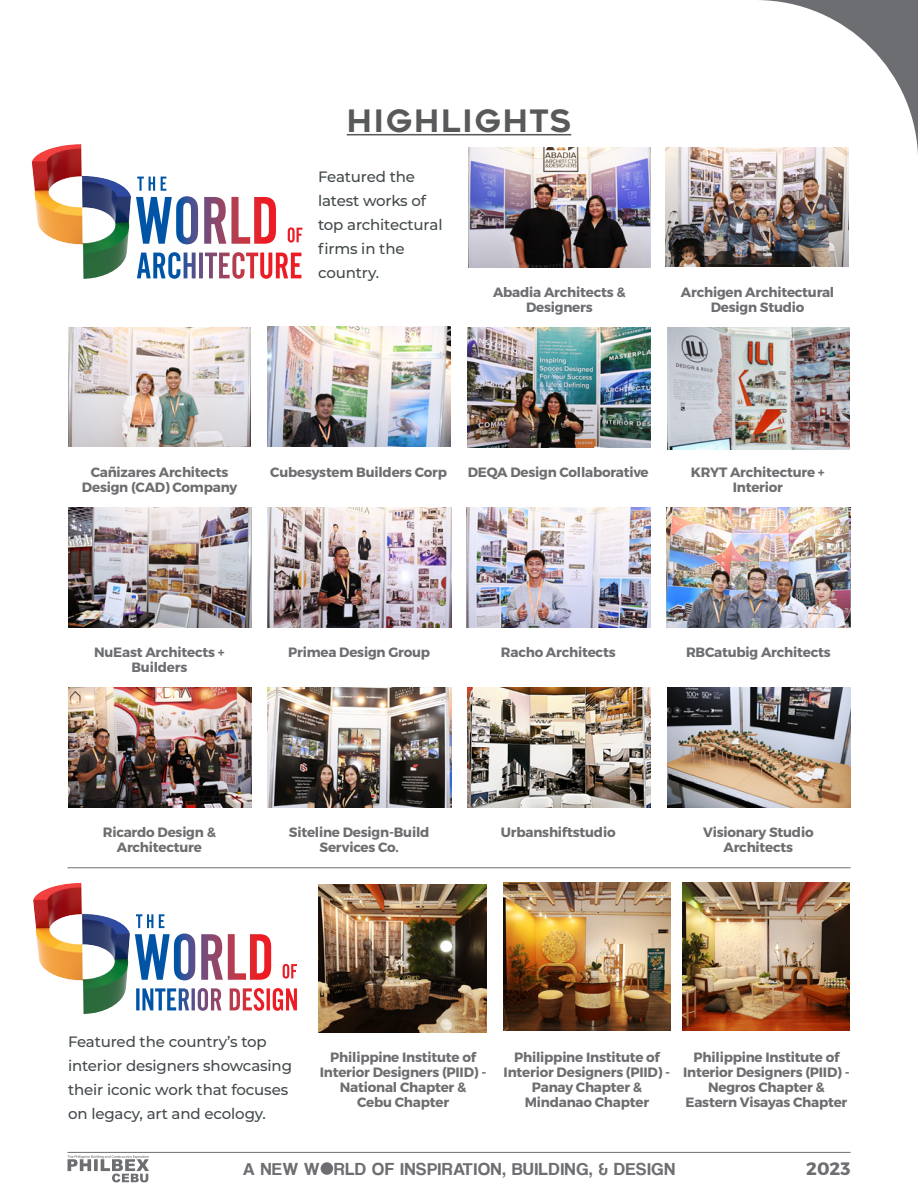
<style>
.page{position:relative;width:918px;height:1188px;background:#fff}
.page>*{position:absolute;margin:0;border:0;box-sizing:border-box;transform-origin:0 0}
.t1{font:30.9px "Renogare";letter-spacing:.05em;color:#58595b}
.t2{font:18px "Coolvetica Rg";letter-spacing:.05em;color:#6d6e71}
.t3{font:700 18px "Montserrat";color:#6d6e71}
.t4{font:500 15px/24px "Montserrat";letter-spacing:-.01em;color:#444a4c}
.t5{font:700 13.5px/15px "Montserrat";letter-spacing:-.015em;color:#6d6e71;text-align:center}
</style>
<div class="page">
<svg style="left:760px;top:0;width:158px;height:154px"></svg>
<hr style="left:347px;top:134px;width:224px;height:1px;background:#58595b">
<img style="left:32px;top:144px;width:96px;height:135px">
<svg style="left:136px;top:177px;width:159px;height:67px"></svg>
<img style="left:69px;top:327px;width:182px;height:120px">
<img style="left:468px;top:148px;width:182px;height:119px">
<img style="left:267px;top:327px;width:184px;height:120px">
<img style="left:68px;top:507px;width:183px;height:120px">
<img style="left:666px;top:147px;width:183px;height:120px">
<img style="left:268px;top:507px;width:183px;height:120px">
<img style="left:467px;top:327px;width:183px;height:120px">
<img style="left:467px;top:507px;width:183px;height:120px">
<img style="left:33px;top:883px;width:94px;height:131px">
<svg style="left:135px;top:914px;width:154px;height:66px"></svg>
<hr style="left:68px;top:867px;width:782px;height:1px;background:#6d6e71">
<img style="left:319px;top:885px;width:168px;height:148px">
<img style="left:503px;top:883px;width:168px;height:148px">
<img style="left:683px;top:883px;width:167px;height:148px">
<img style="left:667px;top:327px;width:183px;height:122px">
<hr style="left:68px;top:1152px;width:782px;height:1px;background:#6d6e71">
<div style="left:321px;top:1162px;width:12px;height:13px;background:#6d6e71;border-radius:50%"></div>
<img style="left:667px;top:507px;width:183px;height:120px">
<img style="left:68px;top:687px;width:183px;height:120px">
<img style="left:268px;top:687px;width:183px;height:120px">
<img style="left:467px;top:687px;width:183px;height:120px">
<img style="left:667px;top:687px;width:183px;height:120px">
<svg style="left:68px;top:1155px;width:81px;height:27px"></svg>
<h1 class="t1" style="left:347px;top:100px;width:226px">HIGHLIGHTS</h1>
<p class="t4" style="left:318px;top:164px;width:126px">Featured the latest works of top architectural firms in the country.</p>
<p class="t5" style="left:493px;top:285px;width:134px">Abadia Architects &amp;<br>Designers</p>
<p class="t5" style="left:681px;top:285px;width:155px">Archigen Architectural<br>Design Studio</p>
<p class="t5" style="left:82px;top:465px;width:157px">Cañizares Architects<br>Design (CAD) Company</p>
<p class="t5" style="left:270px;top:465px;width:178px">Cubesystem Builders Corp</p>
<p class="t5" style="left:468px;top:465px;width:183px">DEQA Design Collaborative</p>
<p class="t5" style="left:691px;top:465px;width:136px">KRYT Architecture +<br>Interior</p>
<p class="t5" style="left:94px;top:645px;width:132px">NuEast Architects +<br>Builders</p>
<p class="t5" style="left:288px;top:645px;width:144px">Primea Design Group</p>
<p class="t5" style="left:501px;top:645px;width:116px">Racho Architects</p>
<p class="t5" style="left:686px;top:645px;width:146px">RBCatubig Architects</p>
<p class="t5" style="left:103px;top:825px;width:115px">Ricardo Design &amp;<br>Architecture</p>
<p class="t5" style="left:289px;top:825px;width:142px">Siteline Design-Build<br>Services Co.</p>
<p class="t5" style="left:501px;top:825px;width:116px">Urbanshiftstudio</p>
<p class="t5" style="left:703px;top:825px;width:112px">Visionary Studio<br>Architects</p>
<p class="t4" style="left:68px;top:1029px;width:225px">Featured the country’s top interior designers showcasing their iconic work that focuses on legacy, art and ecology.</p>
<p class="t5" style="left:320px;top:1050px;width:168px">Philippine Institute of<br>Interior Designers (PIID) -<br>National Chapter &amp;<br>Cebu Chapter</p>
<p class="t5" style="left:504px;top:1050px;width:168px">Philippine Institute of<br>Interior Designers (PIID) -<br>Panay Chapter &amp;<br>Mindanao Chapter</p>
<p class="t5" style="left:683px;top:1050px;width:168px">Philippine Institute of<br>Interior Designers (PIID) -<br>Negros Chapter &amp;<br>Eastern Visayas Chapter</p>
<h2 class="t2" style="left:243px;top:1158px;width:434px">A NEW W RLD OF INSPIRATION, BUILDING, &amp; DESIGN</h2>
<h2 class="t3" style="left:806px;top:1157px;width:46px">2023</h2>
</div>
